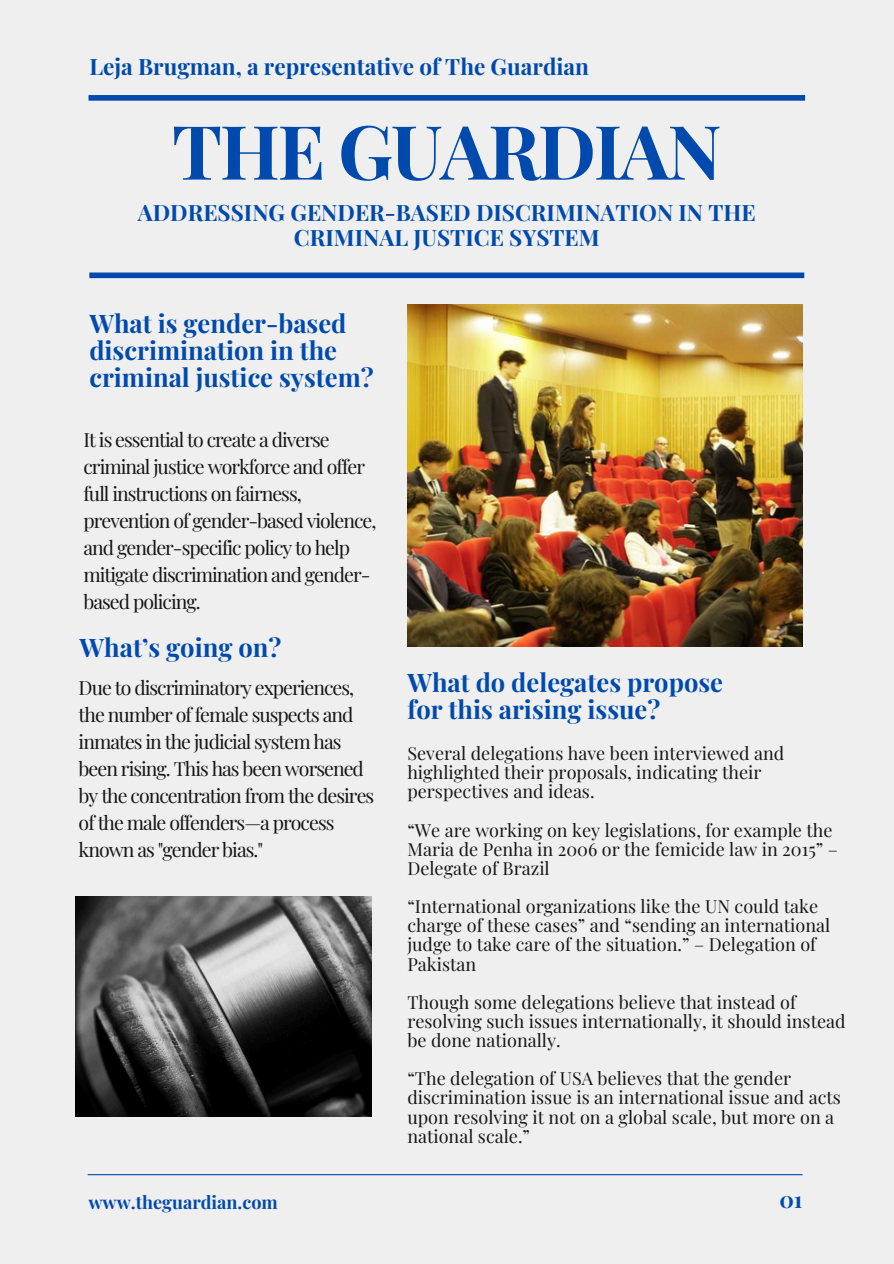
<style>
.page{position:relative;width:894px;height:1264px;background:#fff}
.page>*{position:absolute;margin:0;border:0;box-sizing:border-box;transform-origin:0 0}
.t1{font:700 75px "Playfair Display";letter-spacing:-.03em;color:#004aad}
.t2{font:700 25.5px/27px "Playfair Display";color:#004aad}
.t3{font:700 22.5px/24.8px "Playfair Display";color:#004aad;text-align:center}
.t4{font:19.5px/27px "Playfair Display";letter-spacing:-.05em;color:#171515}
.t5{font:18px/19.2px "Playfair Display";color:#171515}
.t6{font:700 18px "Playfair Display";color:#004aad}
</style>
<div class="page">
<div style="left:0;top:0;width:893px;height:1263px;background:#efefef"></div>
<img style="left:76px;top:896px;width:296px;height:219px">
<img style="left:407px;top:304px;width:395px;height:342px">
<hr style="left:88px;top:1174px;width:714px;height:1px;background:#004aad">
<div style="left:89px;top:272px;width:715px;height:6px;background:#004aad"></div>
<div style="left:88px;top:95px;width:716px;height:6px;background:#004aad"></div>
<p class="t3" style="left:89px;top:53px;width:501px">Leja Brugman, a representative of The Guardian</p>
<h4 class="t1" style="left:172px;top:99px;width:551px">THE GUARDIAN</h4>
<h2 class="t3" style="left:138px;top:199px;width:619px">ADDRESSING GENDER-BASED DISCRIMINATION IN THE<br>CRIMINAL JUSTICE SYSTEM</h2>
<h3 class="t2" style="left:89px;top:308px;width:286px">What is gender-based discrimination in the criminal justice system?</h3>
<h1 class="t4" style="left:83px;top:425px;width:294px">It is essential to create a diverse criminal justice workforce and offer full instructions on fairness, prevention of gender-based violence, and gender-specific policy to help mitigate discrimination and gender&shy;based policing.</h1>
<p class="t2" style="left:80px;top:632px;width:203px">What’s going on?</p>
<p class="t4" style="left:79px;top:673px;width:297px">Due to discriminatory experiences, the number of female suspects and inmates in the judicial system has been rising. This has been worsened by the concentration from the desires of the male offenders—a process known as "gender bias."</p>
<p class="t2" style="left:407px;top:667px;width:317px">What do delegates propose for this arising issue?</p>
<p class="t5" style="left:407px;top:743px;width:378px">Several delegations have been interviewed and highlighted their proposals, indicating their perspectives and ideas.</p>
<h2 class="t5" style="left:407px;top:819px;width:432px">“We are working on key legislations, for example the<br>Maria de Penha in 2006 or the femicide law in 2015” –<br>Delegate of Brazil</h2>
<p class="t5" style="left:407px;top:896px;width:424px">“International organizations like the UN could take charge of these cases” and “sending an international judge to take care of the situation.” – Delegation of Pakistan</p>
<p class="t5" style="left:407px;top:991px;width:439px">Though some delegations believe that instead of resolving such issues internationally, it should instead be done nationally.</p>
<p class="t5" style="left:407px;top:1068px;width:435px">“The delegation of USA believes that the gender discrimination issue is an international issue and acts upon resolving it not on a global scale, but more on a national scale.”</p>
<h2 class="t6" style="left:88px;top:1189px;width:191px">www.theguardian.com</h2>
<p class="t3" style="left:779px;top:1185px;width:25px">01</p>
</div>
